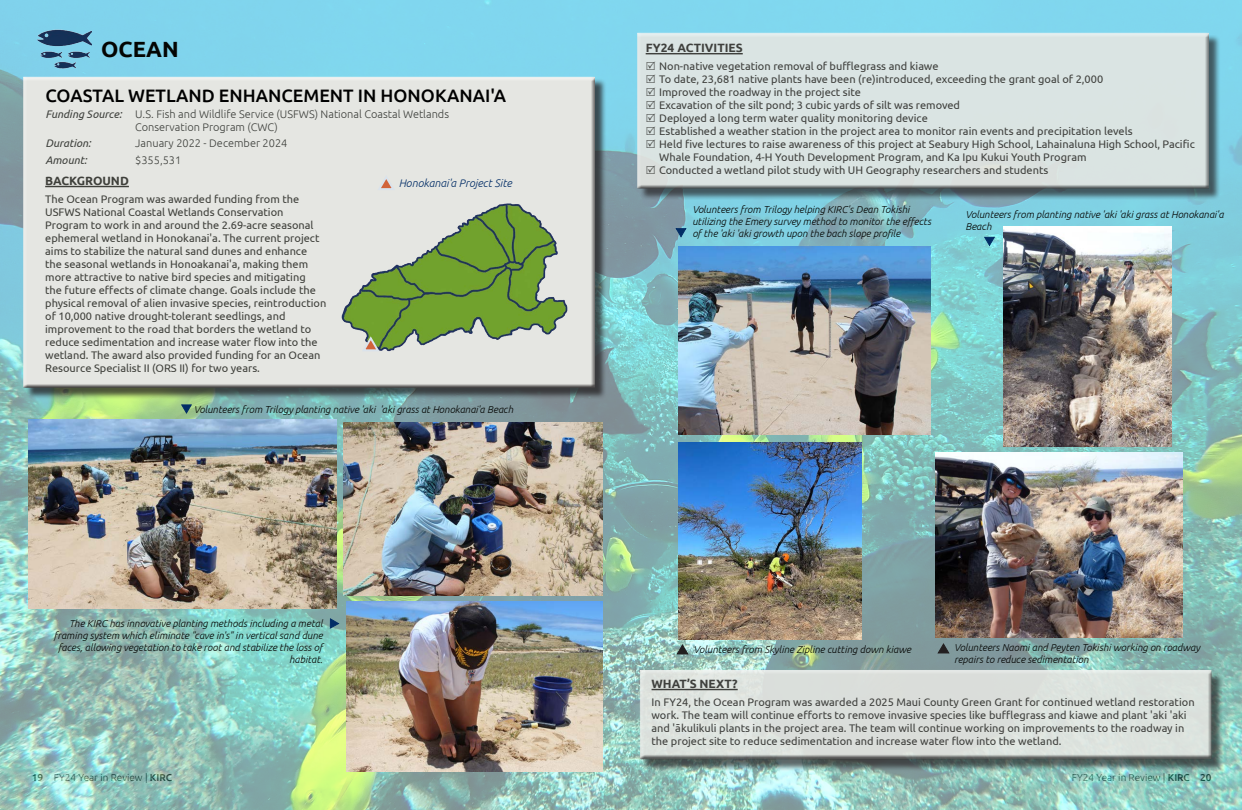
<style>
.page{position:relative;width:1242px;height:810px;background:#fff}
.page>*{position:absolute;margin:0;border:0;box-sizing:border-box;transform-origin:0 0}
.t1{font:700 22px "Ubuntu";color:#040503}
.t2{font:500 18px "Ubuntu";color:#000}
.t3{font:700 12px "Ubuntu";color:#3f403d}
.t4{font:700 12px "Ubuntu";color:#3f403b}
.t5{font:11px/13px "Ubuntu";color:#3f403d}
.t6{font:11px/13px "Ubuntu";color:#3f403b}
.t7{font:300 11px/13px "Ubuntu";color:#3e403c}
.t8{font:italic 11px "Ubuntu";color:#3e403c}
.t9{font:italic 300 11px "Ubuntu";color:#022d66}
.t10{font:italic 300 10px/12px "Ubuntu";color:#040503}
.t11{font:300 10px "Ubuntu";color:#231f20}
.s1{font-weight:500}
</style>
<div class="page">
<img style="left:0;top:0;width:1242px;height:810px">
<div style="left:25px;top:79px;width:582px;height:321px;background:#231f20;opacity:.75"></div>
<div style="left:21px;top:77px;width:575px;height:311px;background:#e5e6e2"></div>
<hr style="left:45px;top:186px;width:84px;height:1px;background:#3f403b">
<img style="left:341px;top:203px;width:227px;height:149px">
<img style="left:37px;top:22px;width:55px;height:54px">
<svg style="left:360px;top:336px;width:21px;height:16px"></svg>
<svg style="left:676px;top:228px;width:10px;height:9px"></svg>
<svg style="left:378px;top:176px;width:16px;height:14px"></svg>
<svg style="left:181px;top:405px;width:11px;height:8px"></svg>
<div style="left:639px;top:35px;width:582px;height:165px;background:#231f20;opacity:.75"></div>
<div style="left:635px;top:32px;width:575px;height:157px;background:#dae4e3"></div>
<hr style="left:646px;top:53px;width:97px;height:1px;background:#3f403d">
<div style="left:642px;top:672px;width:582px;height:99px;background:#231f20;opacity:.75"></div>
<div style="left:637px;top:667px;width:575px;height:93px;background:#fff;opacity:.75"></div>
<div style="left:637px;top:670px;width:575px;height:90px;background:#dae0dc"></div>
<hr style="left:652px;top:689px;width:86px;height:1px;background:#3f403d">
<img style="left:678px;top:246px;width:252px;height:189px">
<img style="left:936px;top:453px;width:247px;height:185px">
<img style="left:29px;top:420px;width:308px;height:189px">
<svg style="left:984px;top:237px;width:11px;height:9px"></svg>
<img style="left:679px;top:442px;width:182px;height:198px">
<svg style="left:677px;top:645px;width:11px;height:9px"></svg>
<svg style="left:938px;top:644px;width:11px;height:9px"></svg>
<img style="left:343px;top:423px;width:259px;height:172px">
<img style="left:346px;top:601px;width:256px;height:171px">
<img style="left:1003px;top:227px;width:169px;height:220px">
<svg style="left:330px;top:618px;width:9px;height:10px"></svg>
<p class="t1" style="left:101px;top:36px;width:79px">OCEAN</p>
<p class="t3" style="left:646px;top:41px;width:99px">FY24 ACTIVITIES</p>
<p class="t5" style="left:659px;top:59px;width:281px">Non-native vegetation removal of bufflegrass and kiawe</p>
<p class="t5" style="left:659px;top:72px;width:446px">To date, 23,681 native plants have been (re)introduced, exceeding the grant goal of 2,000</p>
<p class="t5" style="left:659px;top:85px;width:203px">Improved the roadway in the project site</p>
<p class="t5" style="left:659px;top:98px;width:302px">Excavation of the silt pond; 3 cubic yards of silt was removed</p>
<p class="t5" style="left:659px;top:111px;width:270px">Deployed a long term water quality monitoring device</p>
<p class="t5" style="left:659px;top:124px;width:475px">Established a weather station in the project area to monitor rain events and precipitation levels</p>
<p class="t5" style="left:659px;top:137px;width:537px">Held five lectures to raise awareness of this project at Seabury High School, Lahainaluna High School, Pacific<br>Whale Foundation, 4-H Youth Development Program, and Ka Ipu Kukui Youth Program</p>
<p class="t5" style="left:659px;top:163px;width:391px">Conducted a wetland pilot study with UH Geography researchers and students</p>
<p class="t2" style="left:45px;top:84px;width:462px">COASTAL WETLAND ENHANCEMENT IN HONOKANAI'A</p>
<p class="t7" style="left:135px;top:107px;width:315px">U.S. Fish and Wildlife Service (USFWS) National Coastal Wetlands<br>Conservation Program (CWC)</p>
<p class="t8" style="left:45px;top:137px;width:47px">Duration:</p>
<p class="t8" style="left:45px;top:153px;width:43px">Amount:</p>
<p class="t8" style="left:45px;top:107px;width:78px">Funding Source:</p>
<p class="t7" style="left:135px;top:136px;width:154px">January 2022 - December 2024</p>
<p class="t7" style="left:135px;top:153px;width:48px">$355,531</p>
<p class="t4" style="left:45px;top:173px;width:85px">BACKGROUND</p>
<p class="t6" style="left:45px;top:192px;width:283px">The Ocean Program was awarded funding from the USFWS National Coastal Wetlands Conservation Program to work in and around the 2.69-acre seasonal ephemeral wetland in Honokanai'a. The current project aims to stabilize the natural sand dunes and enhance the seasonal wetlands in Honoakanai'a, making them more attractive to native bird species and mitigating<br>the future effects of climate change. Goals include the physical removal of alien invasive species, reintroduction of 10,000 native drought-tolerant seedlings, and improvement to the road that borders the wetland to reduce sedimentation and increase water flow into the wetland. The award also provided funding for an Ocean Resource Specialist II (ORS II) for two years.</p>
<p class="t9" style="left:399px;top:177px;width:115px">Honokanai'a Project Site</p>
<p class="t10" style="left:692px;top:204px;width:240px">Volunteers from Trilogy helping KIRC's Dean Tokishi utilizing the Emery survey method to monitor the effects of the 'aki 'aki growth upon the bach slope profile</p>
<p class="t10" style="left:965px;top:208px;width:260px">Volunteers from planting native 'aki 'aki grass at Honokanai'a<br>Beach</p>
<p class="t10" style="left:194px;top:403px;width:321px">Volunteers from Trilogy planting native 'aki 'aki grass at Honokanai'a Beach</p>
<p class="t10" style="left:54px;top:617px;width:270px;text-align:right">The KIRC has innovative planting methods including a metal framing system which eliminate "cave in's" in vertical sand dune faces, allowing vegetation to take root and stabilize the loss of habitat.</p>
<p class="t10" style="left:694px;top:644px;width:219px">Volunteers from Skyline Zipline cutting down kiawe</p>
<p class="t10" style="left:954px;top:641px;width:247px">Volunteers Naomi and Peyten Tokishi working on roadway repairs to reduce sedimentation</p>
<p class="t3" style="left:652px;top:677px;width:88px">WHAT’S NEXT?</p>
<p class="t5" style="left:652px;top:695px;width:545px">In FY24, the Ocean Program was awarded a 2025 Maui County Green Grant for continued wetland restoration work. The team will continue efforts to remove invasive species like bufflegrass and kiawe and plant 'aki 'aki and 'ākulikuli plants in the project area. The team will continue working on improvements to the roadway in the project site to reduce sedimentation and increase water flow into the wetland.</p>
<p class="t11" style="left:32px;top:771px;width:142px"><span class="s1">19</span> FY24 Year in Review | <span class="s1">KIRC</span></p>
<p class="t11" style="left:1072px;top:771px;width:141px">FY24 Year in Review | <span class="s1">KIRC 20</span></p>
</div>
